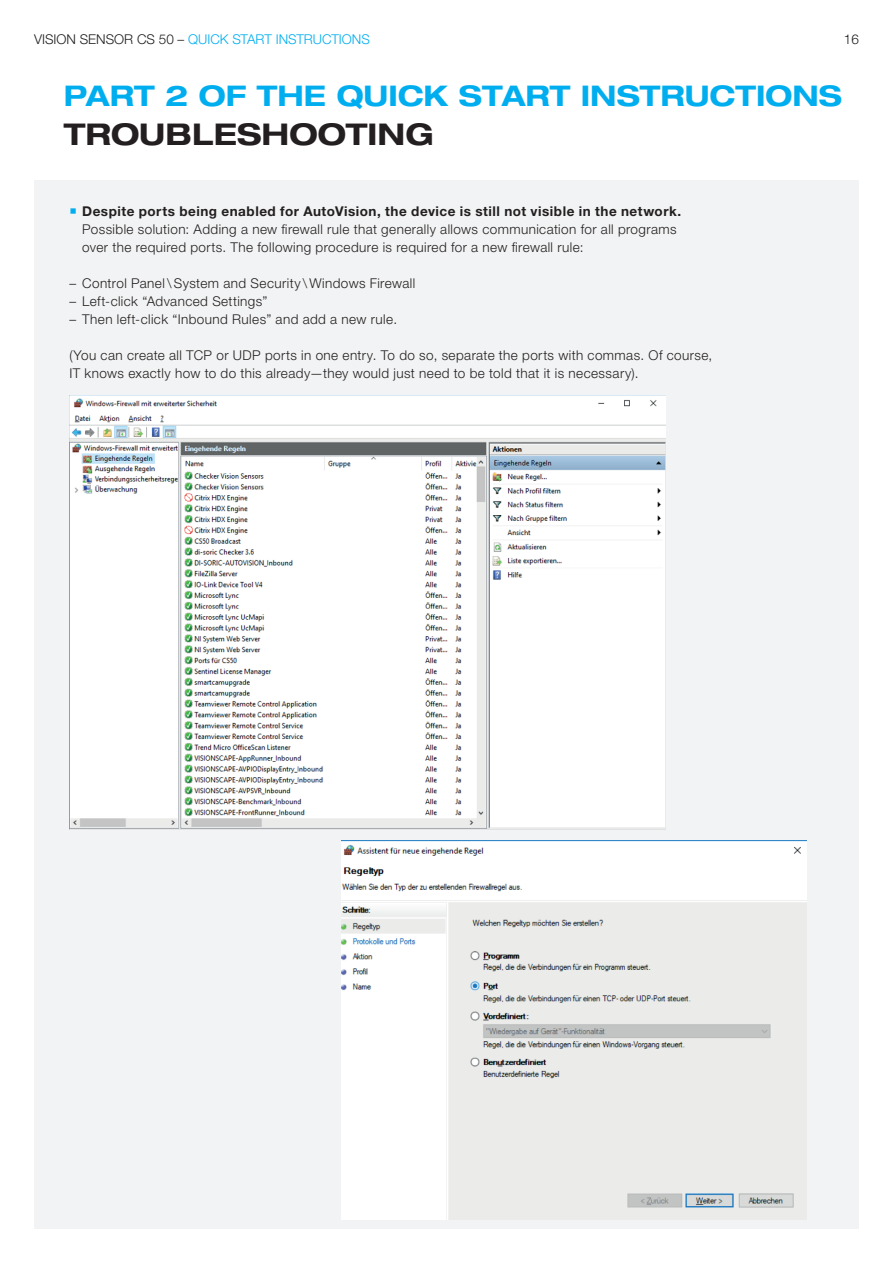
<style>
.page{position:relative;width:893px;height:1263px;background:#fff}
.page>*{position:absolute;margin:0;border:0;box-sizing:border-box;transform-origin:0 0}
.t1{font:700 expanded 30px "Helvetica Neue LTW1 G";color:#231f20}
.t2{font:700 expanded 28.5px "Helvetica Neue LTW1 G";color:#00aeef}
.t3{font:300 13.5px/18px "Helvetica Neue LTW1 G";letter-spacing:.03em;color:#231f20}
.t4{font:300 13.5px "Helvetica Neue LTW1 G";color:#00aeef}
.s1{color:#231f20}
.s2{color:#00aeef}
.s3{font-weight:700}
</style>
<div class="page">
<div style="left:34px;top:181px;width:825px;height:1048px;background:#f2f3f4"></div>
<img style="left:69px;top:395px;width:596px;height:434px">
<img style="left:341px;top:841px;width:465px;height:378px">
<p class="t4" style="left:34px;top:31px;width:337px"><span class="s1">VISION SENSOR CS 50 –</span> QUICK START INSTRUCTIONS</p>
<p class="t3" style="left:844px;top:30px;width:17px">16</p>
<h2 class="t2" style="left:64px;top:78px;width:780px">PART 2 OF THE QUICK START INSTRUCTIONS</h2>
<h1 class="t1" style="left:64px;top:115px;width:371px">TROUBLESHOOTING</h1>
<p class="t3" style="left:82px;top:202px;width:601px;text-indent:-13px"><span class="s2">○</span> <span class="s3">Despite ports being enabled for AutoVision, the device is still not visible in the network.<br></span>Possible solution: Adding a new firewall rule that generally allows communication for all programs over the required ports. The following procedure is required for a new firewall rule:</p>
<p class="t3" style="left:69px;top:274px;width:347px">– Control Panel \ System and Security \ Windows Firewall</p>
<p class="t3" style="left:69px;top:292px;width:200px">– Left-click “Advanced Settings”</p>
<p class="t3" style="left:69px;top:310px;width:329px">– Then left-click “Inbound Rules” and add a new rule.</p>
<p class="t3" style="left:69px;top:346px;width:644px">(You can create all TCP or UDP ports in one entry. To do so, separate the ports with commas. Of course,<br>IT knows exactly how to do this already—they would just need to be told that it is necessary).</p>
</div>
